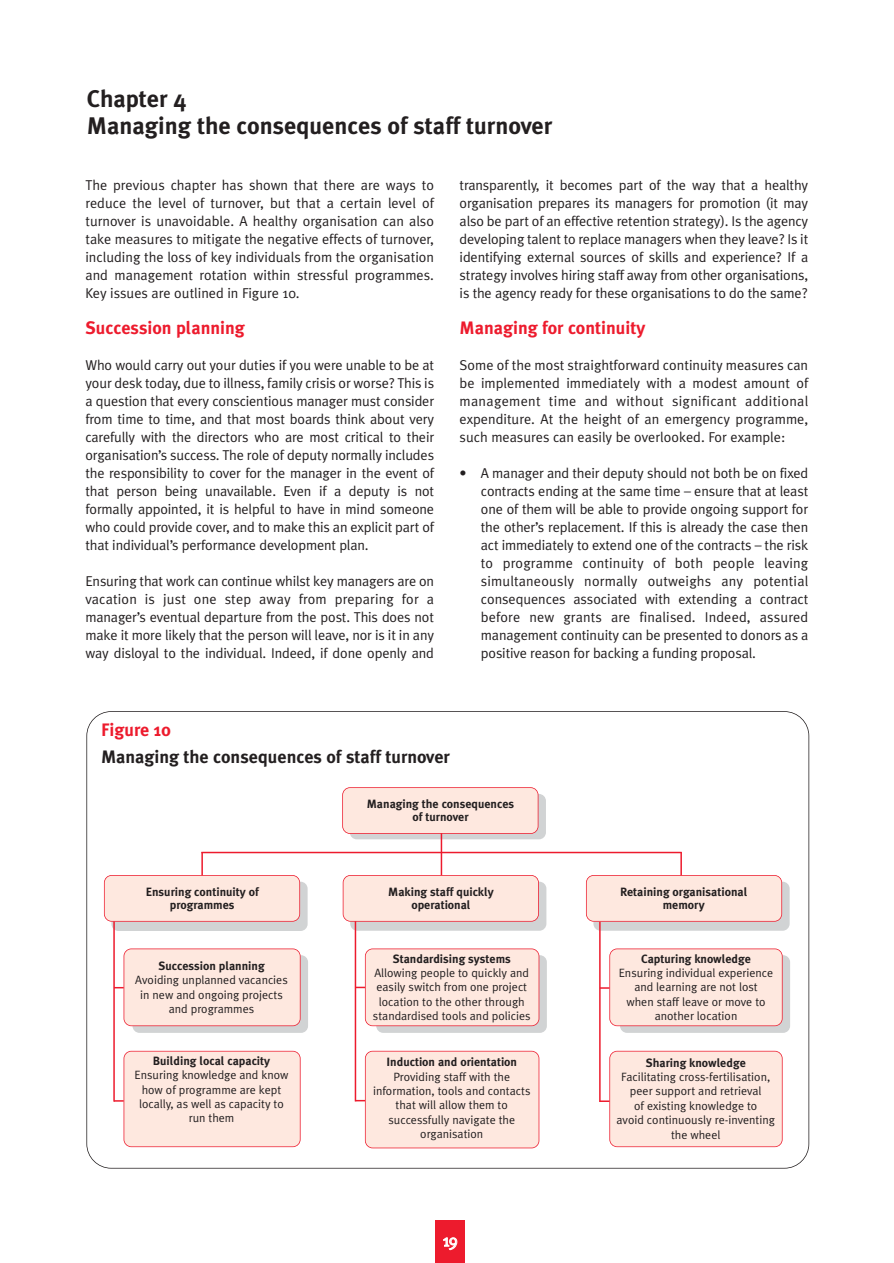
<style>
.page{position:relative;width:894px;height:1263px;background:#fff}
.page>*{position:absolute;margin:0;border:0;box-sizing:border-box;transform-origin:0 0}
.t1{font:700 24px/27px "Meta Plus";color:#231f20}
.t2{font:700 18px "Meta Plus";color:#ed1b2d}
.t3{font:700 18px "Meta Plus";color:#231f20}
.t4{font:16.5px "Meta";color:#fff}
.t5{font:14.25px/18px "Meta Plus Normal";letter-spacing:-.01em;color:#231f20;text-align:justify}
.t6{font:12px/14.4px "Meta Plus Normal";color:#231f20;text-align:center}
.t7{font:700 12px/13.5px "Meta Plus";color:#231f20;text-align:center}
</style>
<div class="page">
<svg style="left:86px;top:711px;width:724px;height:552px"></svg>
<h1 class="t1" style="left:87px;top:88px;width:467px">Chapter 4<br>Managing the consequences of staff turnover</h1>
<p class="t5" style="left:85px;top:178px;width:350px">The previous chapter has shown that there are ways to reduce the level of turnover, but that a certain level of turnover is unavoidable. A healthy organisation can also take measures to mitigate the negative effects of turnover, including the loss of key individuals from the organisation and management rotation within stressful programmes.<br>Key issues are outlined in Figure 10.</p>
<p class="t2" style="left:85px;top:322px;width:161px">Succession planning</p>
<p class="t5" style="left:85px;top:358px;width:350px">Who would carry out your duties if you were unable to be at your desk today, due to illness, family crisis or worse? This is a question that every conscientious manager must consider from time to time, and that most boards think about very carefully with the directors who are most critical to their organisation’s success. The role of deputy normally includes the responsibility to cover for the manager in the event of that person being unavailable. Even if a deputy is not formally appointed, it is helpful to have in mind someone who could provide cover, and to make this an explicit part of that individual’s performance development plan.</p>
<p class="t5" style="left:85px;top:574px;width:350px">Ensuring that work can continue whilst key managers are on vacation is just one step away from preparing for a manager’s eventual departure from the post. This does not make it more likely that the person will leave, nor is it in any way disloyal to the individual. Indeed, if done openly and</p>
<p class="t5" style="left:460px;top:178px;width:350px">transparently, it becomes part of the way that a healthy organisation prepares its managers for promotion (it may also be part of an effective retention strategy). Is the agency developing talent to replace managers when they leave? Is it identifying external sources of skills and experience? If a strategy involves hiring staff away from other organisations, is the agency ready for these organisations to do the same?</p>
<p class="t2" style="left:460px;top:322px;width:187px">Managing for continuity</p>
<p class="t5" style="left:460px;top:358px;width:350px">Some of the most straightforward continuity measures can be implemented immediately with a modest amount of management time and without significant additional expenditure. At the height of an emergency programme, such measures can easily be overlooked. For example:</p>
<p class="t5" style="left:481px;top:466px;width:329px;text-indent:-21px">• A manager and their deputy should not both be on fixed contracts ending at the same time – ensure that at least one of them will be able to provide ongoing support for the other’s replacement. If this is already the case then act immediately to extend one of the contracts – the risk to programme continuity of both people leaving simultaneously normally outweighs any potential consequences associated with extending a contract before new grants are finalised. Indeed, assured management continuity can be presented to donors as a positive reason for backing a funding proposal.</p>
<p class="t2" style="left:101px;top:724px;width:71px">Figure 10</p>
<p class="t3" style="left:101px;top:751px;width:350px">Managing the consequences of staff turnover</p>
<p class="t7" style="left:367px;top:798px;width:149px">Managing the consequences of turnover</p>
<p class="t7" style="left:146px;top:886px;width:115px">Ensuring continuity of programmes</p>
<p class="t7" style="left:388px;top:886px;width:107px">Making staff quickly operational</p>
<p class="t7" style="left:620px;top:886px;width:129px">Retaining organisational memory</p>
<p class="t7" style="left:158px;top:960px;width:108px">Succession planning</p>
<p class="t6" style="left:135px;top:974px;width:154px">Avoiding unplanned vacancies in new and ongoing projects and programmes</p>
<p class="t7" style="left:153px;top:1055px;width:119px">Building local capacity</p>
<p class="t6" style="left:135px;top:1069px;width:155px">Ensuring knowledge and know how of programme are kept locally, as well as capacity to run them</p>
<p class="t7" style="left:393px;top:953px;width:120px">Standardising systems</p>
<p class="t6" style="left:373px;top:967px;width:159px">Allowing people to quickly and easily switch from one project location to the other through standardised tools and policies</p>
<p class="t7" style="left:386px;top:1057px;width:132px">Induction and orientation</p>
<p class="t6" style="left:373px;top:1071px;width:159px">Providing staff with the information, tools and contacts that will allow them to successfully navigate the organisation</p>
<p class="t4" style="left:443px;top:1235px;width:16px">19</p>
<p class="t7" style="left:641px;top:953px;width:111px">Capturing knowledge</p>
<p class="t6" style="left:619px;top:967px;width:156px">Ensuring individual experience and learning are not lost<br>when staff leave or move to another location</p>
<p class="t7" style="left:646px;top:1057px;width:102px">Sharing knowledge</p>
<p class="t6" style="left:616px;top:1071px;width:160px">Facilitating cross-fertilisation, peer support and retrieval<br>of existing knowledge to<br>avoid continuously re-inventing the wheel</p>
</div>
